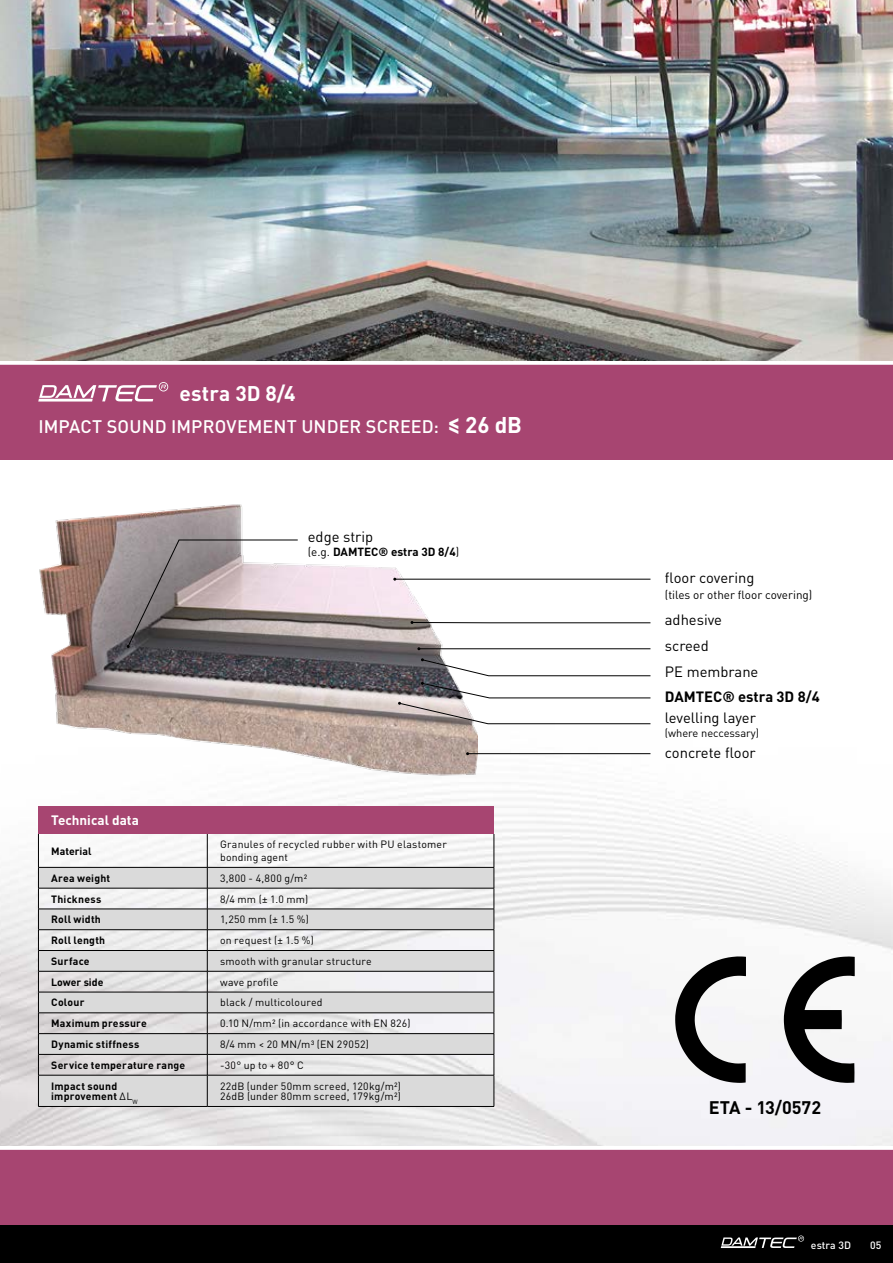
<style>
.page{position:relative;width:893px;height:1263px;background:#fff}
.page>*{position:absolute;margin:0;border:0;box-sizing:border-box;transform-origin:0 0}
.t1{font:700 21px "DIN Pro";letter-spacing:.01em;color:#fff}
.t2{font:500 18px "DIN Pro";letter-spacing:.005em;color:#fff}
.t3{font:700 18px "DIN Pro";color:#000}
.t4{font:14.7px/26.1px "DIN Pro";color:#000}
.t5{font:700 14.7px "DIN Pro";color:#000}
.t6{font:700 13.5px "DIN Pro";color:#fff}
.t7{font:11.7px "DIN Pro";color:#000}
.t8{font:700 11.7px "DIN Pro";color:#000}
.t9{font:11.1px "DIN Pro";color:#000}
.t10{font:10.5px/12.6px "DIN Pro";letter-spacing:.02em;color:#000}
.t11{font:700 10.5px/10.5px "DIN Pro";letter-spacing:.02em;color:#000}
.t12{font:500 10.5px "DIN Pro";letter-spacing:.01em;color:#fff}
.t13{font:700 10.5px "DIN Pro";color:#000}
.s1{font-weight:700;font-size:22.5px}
.s2{font-weight:400}
</style>
<div class="page">
<div style="left:0;top:1149px;width:893px;height:114px;background:#a74571"></div>
<div style="left:0;top:1226px;width:893px;height:37px;background:#000"></div>
<div style="left:0;top:1145px;width:893px;height:5px;background:#fff"></div>
<img style="left:0;top:578px;width:893px;height:567px">
<div style="left:0;top:362px;width:893px;height:98px;background:#a74571"></div>
<div style="left:0;top:360px;width:893px;height:5px;background:#fff"></div>
<img style="left:0;top:0;width:893px;height:360px">
<img style="left:38px;top:504px;width:439px;height:273px">
<svg style="left:127px;top:539px;width:171px;height:109px;background:#9d9495"></svg>
<hr style="left:395px;top:579px;width:255px;height:1px;background:#000">
<svg style="left:411px;top:621px;width:240px;height:3px"></svg>
<hr style="left:419px;top:648px;width:231px;height:1px;background:#000">
<svg style="left:421px;top:658px;width:230px;height:18px"></svg>
<svg style="left:398px;top:682px;width:253px;height:42px"></svg>
<hr style="left:468px;top:753px;width:182px;height:1px;background:#000">
<svg style="left:38px;top:382px;width:130px;height:19px"></svg>
<svg style="left:721px;top:1235px;width:83px;height:13px"></svg>
<svg style="left:784px;top:956px;width:71px;height:127px"></svg>
<svg style="left:675px;top:956px;width:71px;height:127px"></svg>
<div style="left:38px;top:806px;width:456px;height:28px;background:#a74571"></div>
<svg style="left:39px;top:868px;width:455px;height:238px;fill:#dadada"></svg>
<hr style="left:38px;top:834px;width:1px;height:33px;background:#000">
<hr style="left:207px;top:834px;width:1px;height:33px;background:#000">
<hr style="left:494px;top:834px;width:1px;height:33px;background:#000">
<hr style="left:38px;top:867px;width:169px;height:1px;background:#000">
<hr style="left:207px;top:867px;width:287px;height:1px;background:#000">
<hr style="left:38px;top:888px;width:169px;height:1px;background:#000">
<hr style="left:207px;top:888px;width:287px;height:1px;background:#000">
<hr style="left:38px;top:909px;width:169px;height:1px;background:#000">
<hr style="left:207px;top:909px;width:287px;height:1px;background:#000">
<hr style="left:38px;top:929px;width:169px;height:1px;background:#000">
<hr style="left:207px;top:929px;width:287px;height:1px;background:#000">
<hr style="left:38px;top:950px;width:169px;height:1px;background:#000">
<hr style="left:207px;top:950px;width:287px;height:1px;background:#000">
<hr style="left:38px;top:971px;width:169px;height:1px;background:#000">
<hr style="left:207px;top:971px;width:287px;height:1px;background:#000">
<hr style="left:38px;top:992px;width:169px;height:1px;background:#000">
<hr style="left:207px;top:992px;width:287px;height:1px;background:#000">
<hr style="left:38px;top:1012px;width:169px;height:1px;background:#000">
<hr style="left:207px;top:1012px;width:287px;height:1px;background:#000">
<hr style="left:38px;top:1033px;width:169px;height:1px;background:#000">
<hr style="left:207px;top:1033px;width:287px;height:1px;background:#000">
<hr style="left:38px;top:1054px;width:169px;height:1px;background:#000">
<svg style="left:38px;top:867px;width:1px;height:208px"></svg>
<hr style="left:207px;top:1054px;width:287px;height:1px;background:#000">
<svg style="left:207px;top:867px;width:1px;height:208px"></svg>
<svg style="left:494px;top:867px;width:1px;height:208px"></svg>
<hr style="left:38px;top:1075px;width:169px;height:1px;background:#000">
<hr style="left:38px;top:1075px;width:1px;height:31px;background:#000">
<hr style="left:207px;top:1075px;width:287px;height:1px;background:#000">
<hr style="left:207px;top:1075px;width:1px;height:31px;background:#000">
<hr style="left:494px;top:1075px;width:1px;height:31px;background:#000">
<hr style="left:38px;top:1106px;width:169px;height:1px;background:#000">
<hr style="left:207px;top:1106px;width:287px;height:1px;background:#000">
<h1 class="t1" style="left:180px;top:379px;width:118px">estra 3D 8/4</h1>
<h2 class="t2" style="left:38px;top:414px;width:485px">IMPACT SOUND IMPROVEMENT UNDER SCREED: <span class="s1">≤ 26 dB</span></h2>
<h3 class="t4" style="left:308px;top:523px;width:67px">edge strip</h3>
<p class="t8" style="left:308px;top:544px;width:153px"><span class="s2">(e.g.</span> DAMTEC® estra 3D 8/4<span class="s2">)</span></p>
<p class="t6" style="left:51px;top:811px;width:89px">Technical data</p>
<p class="t13" style="left:51px;top:844px;width:42px">Material</p>
<p class="t10" style="left:220px;top:838px;width:228px">Granules of recycled rubber with PU elastomer bonding agent</p>
<p class="t11" style="left:51px;top:872px;width:61px">Area weight</p>
<p class="t10" style="left:220px;top:871px;width:89px">3,800 - 4,800 g/m²</p>
<p class="t11" style="left:51px;top:893px;width:52px">Thickness</p>
<p class="t10" style="left:220px;top:892px;width:90px">8/4 mm (± 1.0 mm)</p>
<p class="t11" style="left:51px;top:914px;width:51px">Roll width</p>
<p class="t10" style="left:220px;top:913px;width:90px">1,250 mm (± 1.5 %)</p>
<p class="t11" style="left:51px;top:935px;width:56px">Roll length</p>
<p class="t10" style="left:220px;top:933px;width:95px">on request (± 1.5 %)</p>
<p class="t11" style="left:51px;top:955px;width:40px">Surface</p>
<p class="t10" style="left:220px;top:954px;width:153px">smooth with granular structure</p>
<p class="t11" style="left:51px;top:976px;width:54px">Lower side</p>
<p class="t10" style="left:220px;top:975px;width:60px">wave profile</p>
<p class="t11" style="left:51px;top:997px;width:35px">Colour</p>
<p class="t10" style="left:220px;top:996px;width:104px">black / multicoloured</p>
<p class="t11" style="left:51px;top:1018px;width:97px">Maximum pressure</p>
<p class="t10" style="left:220px;top:1017px;width:192px">0.10 N/mm² (in accordance with EN 826)</p>
<p class="t11" style="left:51px;top:1038px;width:90px">Dynamic stiffness</p>
<p class="t10" style="left:220px;top:1037px;width:150px">8/4 mm &lt; 20 MN/m³ (EN 29052)</p>
<p class="t11" style="left:51px;top:1059px;width:136px">Service temperature range</p>
<p class="t10" style="left:220px;top:1058px;width:85px">-30° up to + 80° C</p>
<p class="t11" style="left:51px;top:1080px;width:88px">Impact sound improvement <span class="s2">∆L</span><sub>W</sub></p>
<p class="t10" style="left:220px;top:1080px;width:183px;line-height:10.5px">22dB (under 50mm screed, 120kg/m²)<br>26dB (under 80mm screed, 179kg/m²)</p>
<h3 class="t4" style="left:665px;top:564px;width:91px">floor covering</h3>
<p class="t7" style="left:665px;top:587px;width:149px">(tiles or other floor covering)</p>
<h3 class="t4" style="left:665px;top:606px;width:95px">adhesive screed<br>PE membrane</h3>
<h3 class="t5" style="left:665px;top:687px;width:156px">DAMTEC® estra 3D 8/4</h3>
<h3 class="t4" style="left:665px;top:704px;width:93px">levelling layer</h3>
<p class="t9" style="left:665px;top:725px;width:96px">(where neccessary)</p>
<h3 class="t4" style="left:665px;top:739px;width:92px">concrete floor</h3>
<h2 class="t3" style="left:709px;top:1095px;width:114px">ETA - 13/0572</h2>
<p class="t12" style="left:811px;top:1237px;width:42px">estra 3D</p>
<p class="t12" style="left:870px;top:1237px;width:13px">05</p>
</div>
